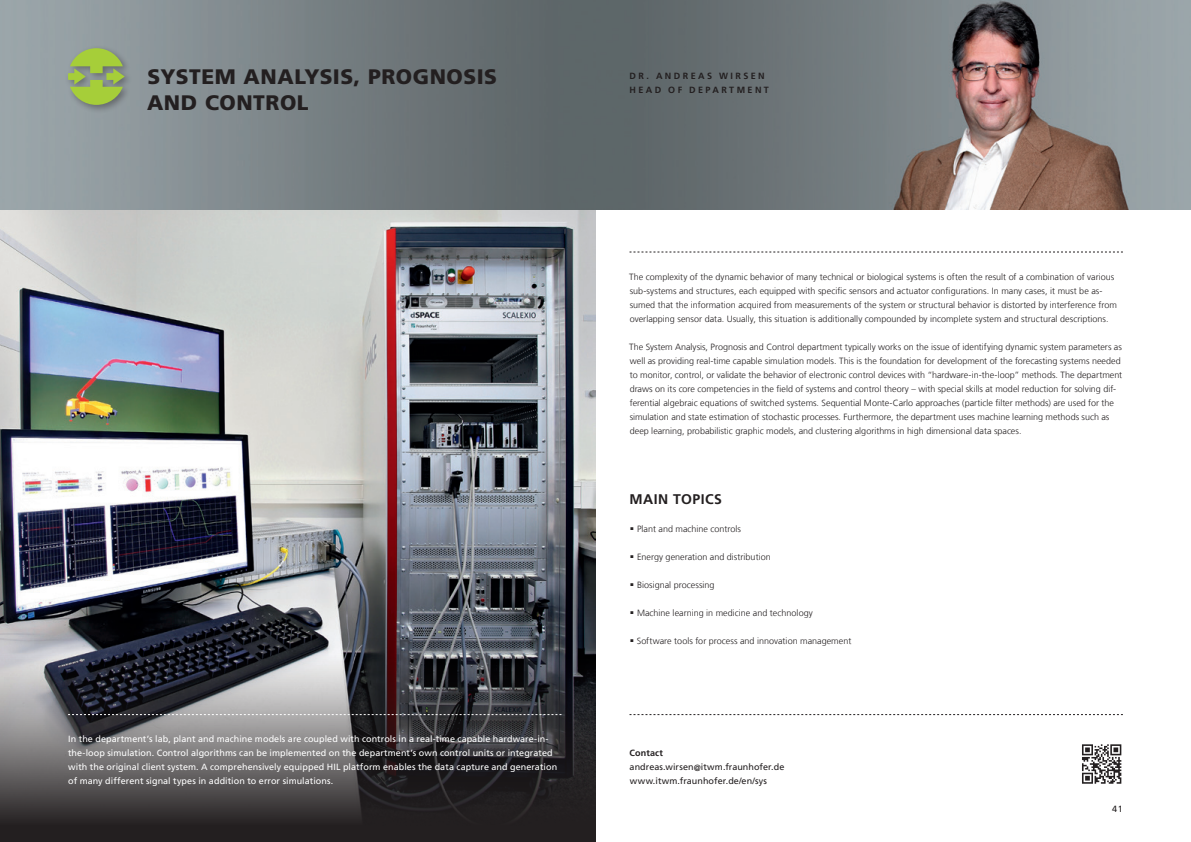
<style>
.page{position:relative;width:1191px;height:842px;background:#fff}
.page>*{position:absolute;margin:0;border:0;box-sizing:border-box;transform-origin:0 0}
.t1{font:900 21px/26px "Frutiger LT Com";letter-spacing:.025em;color:#231f20}
.t2{font:700 14px "Frutiger LT Com";letter-spacing:.035em;color:#231f20}
.t3{font:300 9px/14px "Frutiger LT Com";color:#231f20}
.t4{font:9px/14px "Frutiger LT Com";letter-spacing:.005em;color:#fff}
.t5{font:9px/14px "Frutiger LT Com";letter-spacing:.01em;color:#231f20}
.t6{font:700 9px/14px "Frutiger LT Com";letter-spacing:.265em;color:#231f20}
</style>
<div class="page">
<img style="left:0;top:210px;width:595px;height:428px">
<img style="left:595px;top:0;width:596px;height:210px">
<div style="left:0;top:0;width:595px;height:210px;background:linear-gradient(to right,#9da8ac,#586063)"></div>
<svg style="left:0;top:638px;width:595px;height:204px;background:#4b494d"></svg>
<svg style="left:68px;top:714px;width:493px;height:1px"></svg>
<svg style="left:1121px;top:744px;width:1px;height:40px"></svg>
<svg style="left:1082px;top:744px;width:39px;height:40px"></svg>
<svg style="left:629px;top:252px;width:494px;height:1px"></svg>
<svg style="left:629px;top:714px;width:494px;height:1px"></svg>
<div style="left:65px;top:45px;width:68px;height:69px;background:#231f20;opacity:.4"></div>
<svg style="left:68px;top:48px;width:57px;height:57px;background:#97b15f"></svg>
<h1 class="t1" style="left:147px;top:64px;width:349px">SYSTEM ANALYSIS, PROGNOSIS<br>AND CONTROL</h1>
<p class="t4" style="left:68px;top:732px;width:490px">In the department’s lab, plant and machine models are coupled with controls in a real-time capable hardware-in&shy;the-loop simulation. Control algorithms can be implemented on the department’s own control units or integrated with the original client system. A comprehensively equipped HIL platform enables the data capture and generation of many different signal types in addition to error simulations.</p>
<p class="t6" style="left:629px;top:69px;width:141px">DR. AND REAS WIRSEN<br>HEAD OF D EPARTMENT</p>
<p class="t3" style="left:629px;top:270px;width:489px">The complexity of the dynamic behavior of many technical or biological systems is often the result of a combination of various sub-systems and structures, each equipped with specific sensors and actuator configurations. In many cases, it must be as&shy;sumed that the information acquired from measurements of the system or structural behavior is distorted by interference from overlapping sensor data. Usually, this situation is additionally compounded by incomplete system and structural descriptions.</p>
<p class="t3" style="left:629px;top:340px;width:494px">The System Analysis, Prognosis and Control department typically works on the issue of identifying dynamic system parameters as well as providing real-time capable simulation models. This is the foundation for development of the forecasting systems needed to monitor, control, or validate the behavior of electronic control devices with “hardware-in-the-loop” methods. The department draws on its core competencies in the field of systems and control theory – with special skills at model reduction for solving dif&shy;ferential algebraic equations of switched systems. Sequential Monte-Carlo approaches (particle filter methods) are used for the simulation and state estimation of stochastic processes. Furthermore, the department uses machine learning methods such as deep learning, probabilistic graphic models, and clustering algorithms in high dimensional data spaces.</p>
<h2 class="t2" style="left:629px;top:491px;width:94px">MAIN TOPICS</h2>
<p class="t3" style="left:630px;top:522px;width:112px">■ Plant and machine controls</p>
<p class="t3" style="left:630px;top:550px;width:142px">■ Energy generation and distribution</p>
<p class="t3" style="left:630px;top:578px;width:85px">■ Biosignal processing</p>
<p class="t3" style="left:630px;top:606px;width:184px">■ Machine learning in medicine and technology</p>
<p class="t3" style="left:630px;top:634px;width:222px">■ Software tools for process and innovation management</p>
<p class="t6" style="left:629px;top:746px;width:35px">CONTACT</p>
<p class="t5" style="left:629px;top:760px;width:156px">andreas.wirsen@itwm.fraunhofer.de www.itwm.fraunhofer.de/en/sys</p>
<p class="t5" style="left:1112px;top:802px;width:12px">41</p>
</div>
